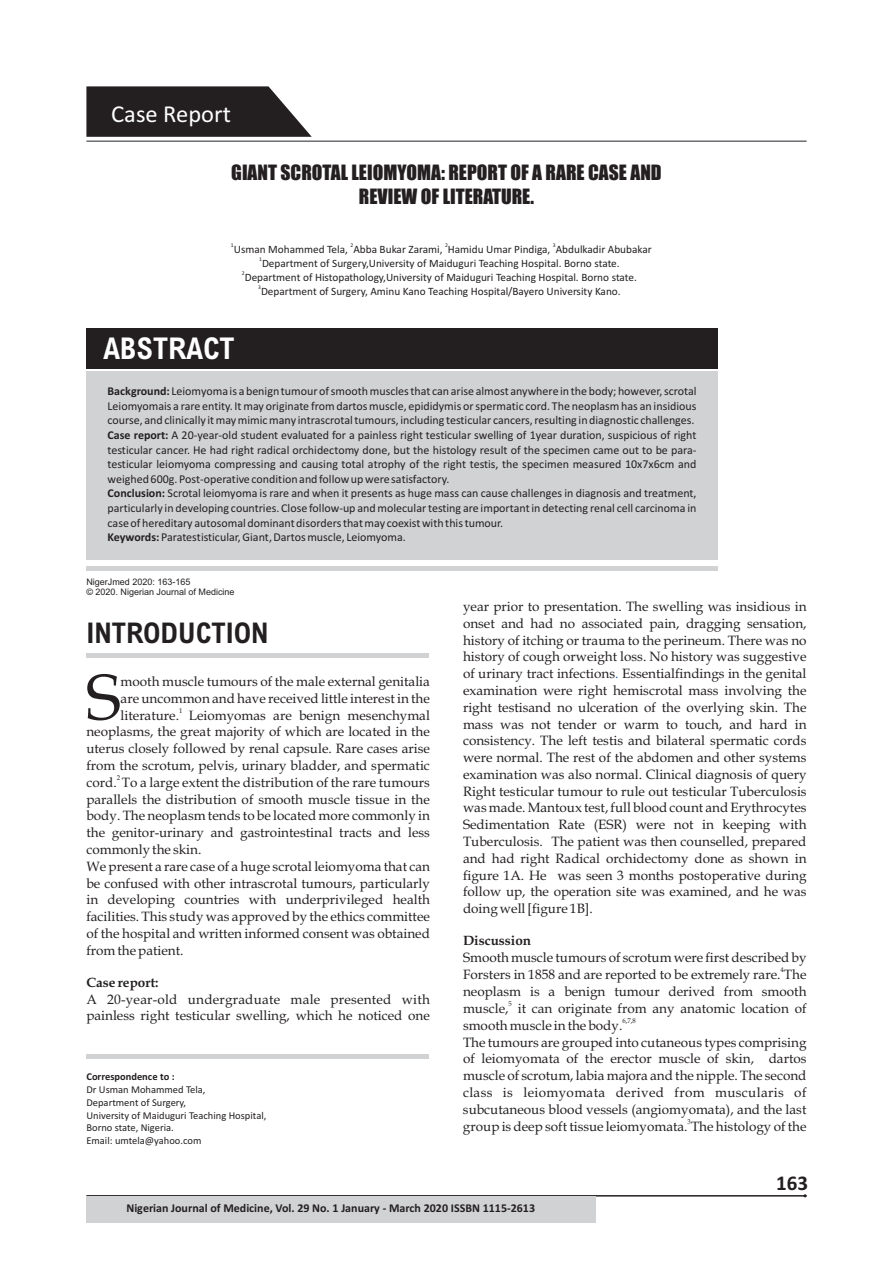
<style>
.page{position:relative;width:893px;height:1263px;background:#fff}
.page>*{position:absolute;margin:0;border:0;box-sizing:border-box;transform-origin:0 0}
.t1{font:65.1px "Book Antiqua";color:#231f20}
.t2{font:700 condensed 30px "Arial";color:#fff}
.t3{font:700 condensed 28.5px "Arial";color:#231f20}
.t4{font:24.45px "Calibri";color:#fff}
.t5{font:700 21px "Calibri";color:#231f20}
.t6{font:19.5px/23.9px "Impact";color:#231f20;text-align:center}
.t7{font:13.5px/16.8px "Book Antiqua";color:#231f20}
.t8{font:700 13.5px "Book Antiqua";color:#231f20}
.t9{font:13.5px "Book Antiqua";color:#22619a}
.t10{font:12px/14.7px "Calibri";color:#231f20}
.t11{font:700 12px "Calibri";color:#231f20}
.t12{font:11.25px "Calibri";color:#231f20}
.t13{font:10.5px/12.8px "Calibri";color:#231f20}
.t14{font:700 10.5px "Calibri";color:#231f20}
.t15{font:9px/10.1px "Arial";color:#231f20}
.t16{font:6.75px "Book Antiqua";color:#231f20}
.t17{font:5.7px "Calibri";color:#231f20}
.s1{font-weight:700}
</style>
<div class="page">
<hr style="left:86px;top:140px;width:721px;height:2px;background:#6c6d70">
<svg style="left:86px;top:86px;width:226px;height:51px;background:#3a3738"></svg>
<div style="left:86px;top:328px;width:632px;height:40px;background:#231f20"></div>
<div style="left:86px;top:371px;width:632px;height:189px;background:#d1d2d4"></div>
<hr style="left:86px;top:567px;width:632px;height:4px;background:#d1d2d4">
<hr style="left:86px;top:653px;width:343px;height:4px;background:#d1d2d4">
<hr style="left:86px;top:1054px;width:343px;height:4px;background:#d1d2d4">
<hr style="left:86px;top:1195px;width:721px;height:1px;background:#231f20">
<div style="left:86px;top:1196px;width:509px;height:26px;background:#d1d2d4"></div>
<h3 class="t4" style="left:111px;top:103px;width:121px">Case Report</h3>
<h3 class="t6" style="left:231px;top:162px;width:432px">GIANT SCROTAL LEIOMYOMA: REPORT OF A RARE CASE AND<br>REVIEW OF LITERATURE.</h3>
<p class="t17" style="left:231px;top:243px;width:4px">1</p>
<p class="t17" style="left:351px;top:243px;width:4px">2</p>
<p class="t17" style="left:445px;top:243px;width:4px">2</p>
<p class="t17" style="left:553px;top:243px;width:4px">3</p>
<p class="t12" style="left:234px;top:244px;width:419px">Usman Mohammed Tela, Abba Bukar Zarami, Hamidu Umar Pindiga, Abdulkadir Abubakar</p>
<p class="t17" style="left:259px;top:257px;width:4px">1</p>
<p class="t12" style="left:262px;top:258px;width:359px">Department of Surgery,University of Maiduguri Teaching Hospital. Borno state.</p>
<p class="t17" style="left:242px;top:271px;width:4px">2</p>
<p class="t12" style="left:245px;top:272px;width:394px">Department of Histopathology,University of Maiduguri Teaching Hospital. Borno state.</p>
<p class="t17" style="left:258px;top:285px;width:4px">3</p>
<p class="t12" style="left:261px;top:286px;width:361px">Department of Surgery, Aminu Kano Teaching Hospital/Bayero University Kano.</p>
<h2 class="t2" style="left:103px;top:337px;width:133px">ABSTRACT</h2>
<p class="t10" style="left:108px;top:385px;width:591px"><span class="s1">Background:</span> Leiomyoma is a benign tumour of smooth muscles that can arise almost anywhere in the body; however, scrotal Leiomyomais a rare entity. It may originate from dartos muscle, epididymis or spermatic cord. The neoplasm has an insidious course, and clinically it may mimic many intrascrotal tumours, including testicular cancers, resulting in diagnostic challenges.<br><span class="s1">Case report:</span> A 20-year-old student evaluated for a painless right testicular swelling of 1year duration, suspicious of right testicular cancer. He had right radical orchidectomy done, but the histology result of the specimen came out to be para&shy;testicular leiomyoma compressing and causing total atrophy of the right testis, the specimen measured 10x7x6cm and weighed 600g. Post-operative condition and follow up were satisfactory.<br><span class="s1">Conclusion:</span> Scrotal leiomyoma is rare and when it presents as huge mass can cause challenges in diagnosis and treatment, particularly in developing countries. Close follow-up and molecular testing are important in detecting renal cell carcinoma in case of hereditary autosomal dominant disorders that may coexist with this tumour.<br><span class="s1">Keywords:</span> Paratestisticular, Giant, Dartos muscle, Leiomyoma.</p>
<p class="t15" style="left:86px;top:578px;width:150px">NigerJmed 2020: 163-165<br>© 2020. Nigerian Journal of Medicine</p>
<h3 class="t3" style="left:86px;top:622px;width:184px">INTRODUCTION</h3>
<h1 class="t1" style="left:86px;top:672px;width:36px">S</h1>
<p class="t7" style="left:121px;top:674px;width:311px">mooth muscle tumours of the male external genitalia are uncommon and have received little interest in the</p>
<p class="t16" style="left:179px;top:708px;width:5px">1</p>
<p class="t7" style="left:86px;top:708px;width:345px;text-align:justify;text-indent:34px">literature. Leiomyomas are benign mesenchymal neoplasms, the great majority of which are located in the uterus closely followed by renal capsule. Rare cases arise from the scrotum, pelvis, urinary bladder, and spermatic</p>
<p class="t16" style="left:117px;top:775px;width:5px">2</p>
<p class="t7" style="left:86px;top:775px;width:345px">cord. To a large extent the distribution of the rare tumours parallels the distribution of smooth muscle tissue in the body. The neoplasm tends to be located more commonly in the genitor-urinary and gastrointestinal tracts and less commonly the skin.<br>We present a rare case of a huge scrotal leiomyoma that can be confused with other intrascrotal tumours, particularly in developing countries with underprivileged health facilities. This study was approved by the ethics committee of the hospital and written informed consent was obtained from the patient.</p>
<p class="t8" style="left:86px;top:977px;width:74px">Case report:</p>
<p class="t7" style="left:86px;top:992px;width:345px">A 20-year-old undergraduate male presented with painless right testicular swelling, which he noticed one</p>
<p class="t14" style="left:86px;top:1072px;width:90px">Correspondence to :</p>
<p class="t13" style="left:86px;top:1084px;width:181px">Dr Usman Mohammed Tela,<br>Department of Surgery,<br>University of Maiduguri Teaching Hospital,<br>Borno state, Nigeria.<br>Email: umtela@yahoo.com</p>
<p class="t7" style="left:463px;top:600px;width:345px;text-align:justify">year prior to presentation. The swelling was insidious in onset and had no associated pain, dragging sensation, history of itching or trauma to the perineum. There was no history of cough orweight loss. No history was suggestive of urinary tract infections Essentialfindings in the genital examination were right hemiscrotal mass involving the right testisand no ulceration of the overlying skin. The mass was not tender or warm to touch, and hard in consistency. The left testis and bilateral spermatic cords were normal. The rest of the abdomen and other systems examination was also normal. Clinical diagnosis of query Right testicular tumour to rule out testicular Tuberculosis was made. Mantoux test, full blood count and Erythrocytes Sedimentation Rate (ESR) were not in keeping with Tuberculosis. The patient was then counselled, prepared and had right Radical orchidectomy done as shown in figure 1A. He was seen 3 months postoperative during follow up, the operation site was examined, and he was doing well [figure 1B].</p>
<p class="t8" style="left:463px;top:936px;width:70px">Discussion</p>
<p class="t7" style="left:463px;top:950px;width:345px">Smooth muscle tumours of scrotum were first described by</p>
<p class="t16" style="left:781px;top:967px;width:5px">4</p>
<p class="t7" style="left:463px;top:968px;width:345px">Forsters in 1858 and are reported to be extremely rare. The neoplasm is a benign tumour derived from smooth</p>
<p class="t16" style="left:509px;top:1001px;width:5px">5</p>
<p class="t7" style="left:463px;top:1001px;width:345px">muscle, it can originate from any anatomic location of</p>
<p class="t16" style="left:622px;top:1018px;width:15px">6,7,8</p>
<p class="t9" style="left:615px;top:668px;width:5px">.</p>
<p class="t7" style="left:463px;top:1018px;width:345px">smooth muscle in the body.<br>The tumours are grouped into cutaneous types comprising of leiomyomata of the erector muscle of skin, dartos muscle of scrotum, labia majora and the nipple. The second class is leiomyomata derived from muscularis of subcutaneous blood vessels (angiomyomata), and the last</p>
<p class="t16" style="left:688px;top:1119px;width:5px">3</p>
<p class="t7" style="left:463px;top:1119px;width:345px">group is deep soft tissue leiomyomata. The histology of the</p>
<h3 class="t5" style="left:776px;top:1174px;width:33px">163</h3>
<p class="t11" style="left:126px;top:1203px;width:410px">Nigerian Journal of Medicine, Vol. 29 No. 1 January - March 2020 ISSBN 1115-2613</p>
</div>
